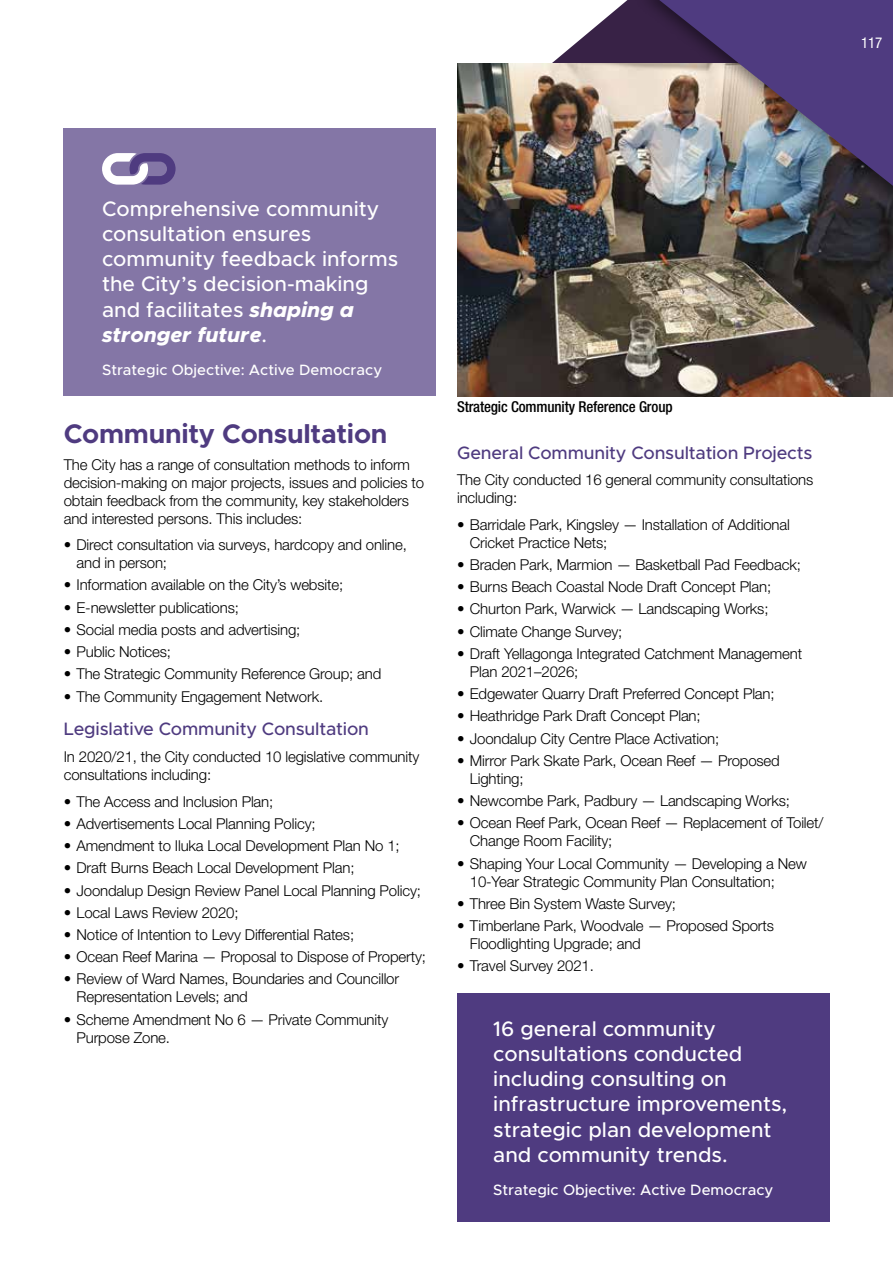
<style>
.page{position:relative;width:893px;height:1263px;background:#fff}
.page>*{position:absolute;margin:0;border:0;box-sizing:border-box;transform-origin:0 0}
.t1{font:700 27px "Metropolis";letter-spacing:-.01em;color:#4f3b80}
.t2{font:500 21px/25.2px "Metropolis";color:#fff}
.t3{font:500 18px "Metropolis";letter-spacing:-.01em;color:#4f3b80}
.t4{font:300 15px/18px "Helvetica Neue LT Std";letter-spacing:-.01em;color:#000}
.t5{font:500 15px "Metropolis";color:#fff}
.t6{font:500 condensed 15px "Helvetica Neue LT Std";letter-spacing:-.01em;color:#000}
.t7{font:condensed 15px "Helvetica Neue LT Std";color:#fff}
.s1{font-weight:800;font-style:italic}
</style>
<div class="page">
<svg style="left:457px;top:0;width:174px;height:64px"></svg>
<img style="left:457px;top:64px;width:436px;height:332px">
<div style="left:631px;top:0;width:262px;height:214px;background:#000;opacity:.5"></div>
<img style="left:659px;top:0;width:234px;height:186px">
<div style="left:850px;top:0;width:43px;height:64px;background:#4f3b80"></div>
<div style="left:64px;top:128px;width:372px;height:268px;background:#8476a6"></div>
<div style="left:457px;top:993px;width:372px;height:229px;background:#4f3b80"></div>
<svg style="left:102px;top:153px;width:74px;height:32px"></svg>
<p class="t7" style="left:861px;top:34px;width:23px">117</p>
<h2 class="t2" style="left:102px;top:196px;width:298px">Comprehensive community consultation ensures community feedback informs the City’s decision-making and facilitates <span class="s1">shaping a stronger future</span>.</h2>
<p class="t5" style="left:102px;top:360px;width:282px">Strategic Objective: Active Democracy</p>
<h1 class="t1" style="left:64px;top:417px;width:325px">Community Consultation</h1>
<p class="t4" style="left:64px;top:455px;width:362px">The City has a range of consultation methods to inform decision-making on major projects, issues and policies to obtain feedback from the community, key stakeholders and interested persons. This includes:</p>
<p class="t4" style="left:77px;top:535px;width:332px;text-indent:-13px">• Direct consultation via surveys, hardcopy and online, and in person;</p>
<p class="t4" style="left:64px;top:576px;width:281px">• Information available on the City’s website;</p>
<p class="t4" style="left:64px;top:598px;width:177px">• E-newsletter publications;</p>
<p class="t4" style="left:64px;top:620px;width:238px">• Social media posts and advertising;</p>
<p class="t4" style="left:64px;top:642px;width:109px">• Public Notices;</p>
<p class="t4" style="left:64px;top:665px;width:319px">• The Strategic Community Reference Group; and</p>
<p class="t4" style="left:64px;top:687px;width:261px">• The Community Engagement Network.</p>
<p class="t3" style="left:64px;top:718px;width:307px">Legislative Community Consultation</p>
<p class="t4" style="left:64px;top:747px;width:357px">In 2020/21, the City conducted 10 legislative community consultations including:</p>
<p class="t4" style="left:64px;top:792px;width:211px">• The Access and Inclusion Plan;</p>
<p class="t4" style="left:64px;top:814px;width:253px">• Advertisements Local Planning Policy;</p>
<p class="t4" style="left:64px;top:836px;width:337px">• Amendment to Iluka Local Development Plan No 1;</p>
<p class="t4" style="left:64px;top:858px;width:292px">• Draft Burns Beach Local Development Plan;</p>
<p class="t4" style="left:64px;top:881px;width:359px">• Joondalup Design Review Panel Local Planning Policy;</p>
<p class="t4" style="left:64px;top:903px;width:176px">• Local Laws Review 2020;</p>
<p class="t4" style="left:64px;top:925px;width:292px">• Notice of Intention to Levy Differential Rates;</p>
<p class="t4" style="left:64px;top:947px;width:364px">• Ocean Reef Marina — Proposal to Dispose of Property;</p>
<p class="t4" style="left:77px;top:970px;width:324px;text-indent:-13px">• Review of Ward Names, Boundaries and Councillor<br>Representation Levels; and</p>
<p class="t4" style="left:77px;top:1010px;width:313px;text-indent:-13px">• Scheme Amendment No 6 — Private Community<br>Purpose Zone.</p>
<p class="t6" style="left:457px;top:398px;width:217px">Strategic Community Reference Group</p>
<p class="t3" style="left:457px;top:441px;width:357px">General Community Consultation Projects</p>
<p class="t4" style="left:457px;top:470px;width:358px">The City conducted 16 general community consultations including:</p>
<p class="t4" style="left:470px;top:515px;width:322px;text-indent:-13px">• Barridale Park, Kingsley — Installation of Additional<br>Cricket Practice Nets;</p>
<p class="t4" style="left:457px;top:555px;width:345px">• Braden Park, Marmion — Basketball Pad Feedback;</p>
<p class="t4" style="left:457px;top:577px;width:316px">• Burns Beach Coastal Node Draft Concept Plan;</p>
<p class="t4" style="left:457px;top:600px;width:313px">• Churton Park, Warwick — Landscaping Works;</p>
<p class="t4" style="left:457px;top:622px;width:167px">• Climate Change Survey;</p>
<p class="t4" style="left:470px;top:644px;width:334px;text-indent:-13px">• Draft Yellagonga Integrated Catchment Management<br>Plan 2021–2026;</p>
<p class="t4" style="left:457px;top:684px;width:319px">• Edgewater Quarry Draft Preferred Concept Plan;</p>
<p class="t4" style="left:457px;top:707px;width:245px">• Heathridge Park Draft Concept Plan;</p>
<p class="t4" style="left:457px;top:729px;width:264px">• Joondalup City Centre Place Activation;</p>
<p class="t4" style="left:470px;top:751px;width:311px;text-indent:-13px">• Mirror Park Skate Park, Ocean Reef — Proposed<br>Lighting;</p>
<p class="t4" style="left:457px;top:791px;width:334px">• Newcombe Park, Padbury — Landscaping Works;</p>
<p class="t4" style="left:470px;top:814px;width:355px;text-indent:-13px">• Ocean Reef Park, Ocean Reef — Replacement of Toilet/<br>Change Room Facility;</p>
<p class="t4" style="left:470px;top:854px;width:339px;text-indent:-13px">• Shaping Your Local Community — Developing a New<br>10-Year Strategic Community Plan Consultation;</p>
<p class="t4" style="left:457px;top:894px;width:221px">• Three Bin System Waste Survey;</p>
<p class="t4" style="left:470px;top:916px;width:306px;text-indent:-13px">• Timberlane Park, Woodvale — Proposed Sports<br>Floodlighting Upgrade; and</p>
<p class="t4" style="left:457px;top:957px;width:138px">• Travel Survey 2021.</p>
<h2 class="t2" style="left:493px;top:1016px;width:295px">16 general community consultations conducted including consulting on infrastructure improvements, strategic plan development and community trends.</h2>
<p class="t5" style="left:493px;top:1180px;width:282px">Strategic Objective: Active Democracy</p>
</div>
